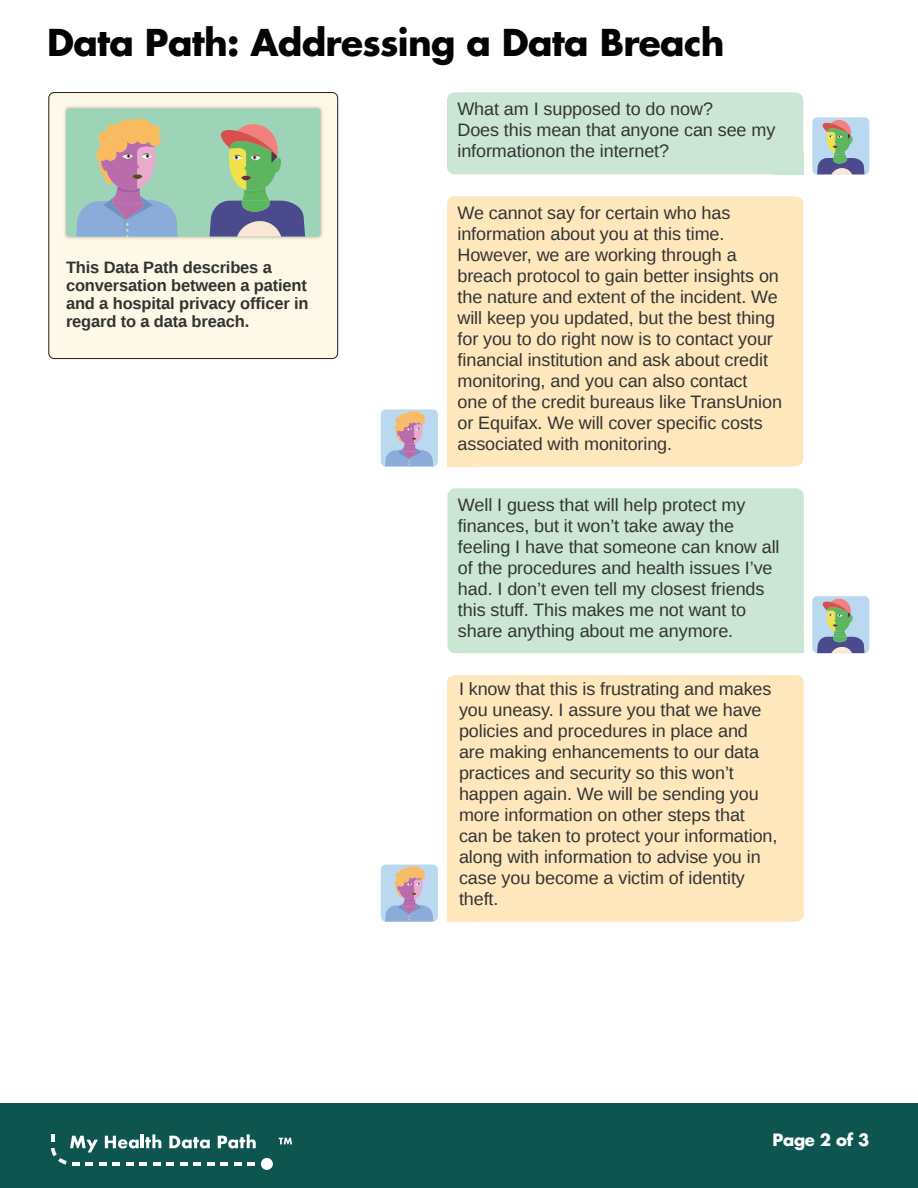
<style>
.page{position:relative;width:918px;height:1188px;background:#fff}
.page>*{position:absolute;margin:0;border:0;box-sizing:border-box;transform-origin:0 0}
.t1{font:700 36px "Futura";letter-spacing:-.02em;color:#040503}
.t2{font:18px/21px "Ascender Sans";letter-spacing:-.005em;color:#323432}
.t3{font:700 16.5px/18px "Ascender Sans";letter-spacing:-.01em;color:#323432}
.t4{font:700 16.5px "Futura";letter-spacing:-.02em;color:#fff}
</style>
<div class="page">
<div style="left:447px;top:898px;width:30px;height:24px;background:#fee7bd"></div>
<div style="left:447px;top:443px;width:31px;height:23px;background:#fee7bd"></div>
<div style="left:0;top:1104px;width:918px;height:84px;background:#0e5550"></div>
<svg style="left:279px;top:1138px;width:13px;height:6px"></svg>
<svg style="left:51px;top:1134px;width:205px;height:32px"></svg>
<div style="left:261px;top:1158px;width:12px;height:12px;background:#fff;border-radius:50%"></div>
<div style="left:447px;top:488px;width:357px;height:165px;background:#cbe6d5;border-radius:8px"></div>
<div style="left:447px;top:196px;width:356px;height:270px;background:#fee7bd;border-radius:8px"></div>
<div style="left:447px;top:675px;width:357px;height:247px;background:#fee7bd;border-radius:8px"></div>
<div style="left:447px;top:92px;width:356px;height:82px;background:#cbe6d5;border-radius:8px"></div>
<div style="left:773px;top:151px;width:30px;height:23px;background:#cbe6d5"></div>
<div style="left:774px;top:629px;width:30px;height:24px;background:#cbe6d5"></div>
<div style="left:49px;top:93px;width:289px;height:266px;background:#fdf8e7;border-radius:5px"></div>
<div style="left:49px;top:92px;width:289px;height:267px;border:1px solid #231f20;border-radius:5px"></div>
<img style="left:64px;top:106px;width:259px;height:133px">
<svg style="left:66px;top:109px;width:254px;height:128px;background:#9cbbac"></svg>
<img style="left:221px;top:130px;width:56px;height:26px">
<svg style="left:812px;top:117px;width:57px;height:57px;background:#9fb8c4"></svg>
<img style="left:823px;top:123px;width:28px;height:13px">
<svg style="left:812px;top:596px;width:57px;height:57px;background:#9fb7c3"></svg>
<img style="left:823px;top:602px;width:28px;height:12px">
<svg style="left:381px;top:409px;width:57px;height:57px;background:#bbbdd1"></svg>
<svg style="left:381px;top:865px;width:57px;height:57px;background:#babcd1"></svg>
<h1 class="t1" style="left:47px;top:18px;width:679px">Data Path: Addressing a Data Breach</h1>
<p class="t3" style="left:66px;top:257px;width:244px">This Data Path describes a conversation between a patient and a hospital privacy officer in regard to a data breach.</p>
<p class="t2" style="left:457px;top:98px;width:319px">What am I supposed to do now?<br>Does this mean that anyone can see my informationon the internet?</p>
<p class="t2" style="left:458px;top:202px;width:326px">We cannot say for certain who has information about you at this time.<br>However, we are working through a breach protocol to gain better insights on the nature and extent of the incident. We will keep you updated, but the best thing for you to do right now is to contact your financial institution and ask about credit monitoring, and you can also contact<br>one of the credit bureaus like TransUnion or Equifax. We will cover specific costs associated with monitoring.</p>
<p class="t2" style="left:458px;top:494px;width:323px">Well I guess that will help protect my finances, but it won’t take away the feeling I have that someone can know all of the procedures and health issues I’ve had. I don’t even tell my closest friends this stuff. This makes me not want to share anything about me anymore.</p>
<p class="t2" style="left:459px;top:679px;width:320px">I know that this is frustrating and makes you uneasy. I assure you that we have policies and procedures in place and are making enhancements to our data practices and security so this won’t happen again. We will be sending you more information on other steps that can be taken to protect your information, along with information to advise you in case you become a victim of identity theft.</p>
<p class="t4" style="left:773px;top:1129px;width:98px">Page 2 of 3</p>
</div>
